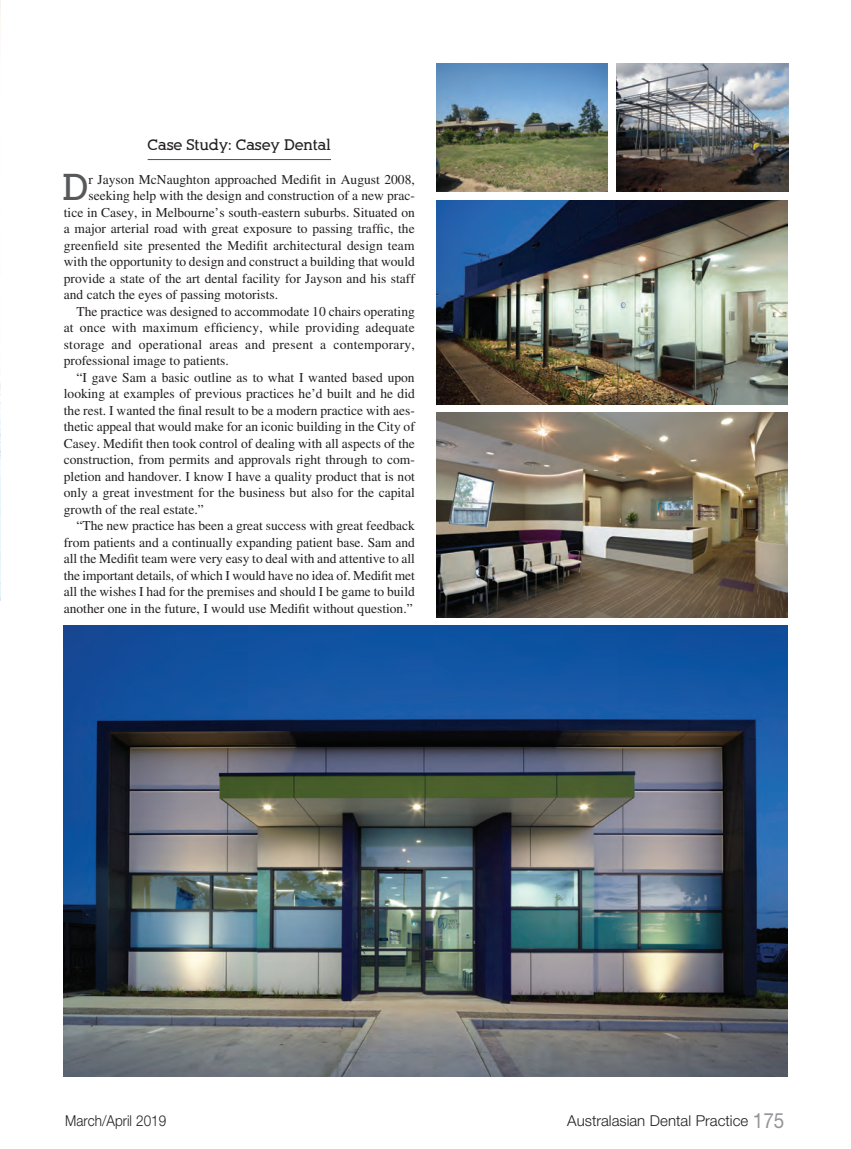
<style>
.page{position:relative;width:851px;height:1149px;background:#fff}
.page>*{position:absolute;margin:0;border:0;box-sizing:border-box;transform-origin:0 0}
.t1{font:700 36.6px "Alexandria FLF";color:#57585a}
.t2{font:300 15px "Helvetica Neue";color:#231f20}
.t3{font:700 15px "Alexandria FLF";color:#231f20}
.t4{font:300 15px "Helvetica Neue";color:#231f20;scale:.9 1}
.t5{font:13.5px "Times";color:#231f20}
.t6{font:13.5px "Times";letter-spacing:.02em;color:#231f20}
.s1{font-weight:400;font-size:21px;color:#939598}
</style>
<div class="page">
<hr style="left:148px;top:159px;width:183px;height:1px;background:#57585a">
<img style="left:0;top:0;width:1px;height:600px">
<img style="left:64px;top:625px;width:723px;height:451px">
<img style="left:436px;top:412px;width:351px;height:205px">
<img style="left:436px;top:200px;width:351px;height:204px">
<img style="left:436px;top:64px;width:171px;height:127px">
<img style="left:617px;top:64px;width:171px;height:127px">
<p class="t3" style="left:148px;top:137px;width:185px">Case Study: Casey Dental</p>
<h1 class="t1" style="left:62px;top:168px;width:28px">D</h1>
<p class="t5" style="left:89px;top:174px;width:327px">r Jayson McNaughton approached Medifit in August 2008,</p>
<p class="t5" style="left:89px;top:190px;width:328px">seeking help with the design and construction of a new prac-</p>
<p class="t5" style="left:64px;top:207px;width:352px">tice in Casey, in Melbourne’s south-eastern suburbs. Situated on</p>
<p class="t5" style="left:64px;top:223px;width:352px">a major arterial road with great exposure to passing traffic, the</p>
<p class="t5" style="left:64px;top:240px;width:352px">greenfield site presented the Medifit architectural design team</p>
<p class="t5" style="left:64px;top:256px;width:352px">with the opportunity to design and construct a building that would</p>
<p class="t5" style="left:64px;top:273px;width:352px">provide a state of the art dental facility for Jayson and his staff</p>
<p class="t5" style="left:64px;top:289px;width:216px">and catch the eyes of passing motorists.</p>
<p class="t5" style="left:77px;top:306px;width:340px">The practice was designed to accommodate 10 chairs operating</p>
<p class="t5" style="left:64px;top:322px;width:352px">at once with maximum efficiency, while providing adequate</p>
<p class="t6" style="left:64px;top:339px;width:352px">storage and operational areas and present a contemporary,</p>
<p class="t5" style="left:64px;top:355px;width:166px">professional image to patients.</p>
<p class="t5" style="left:77px;top:372px;width:339px">“I gave Sam a basic outline as to what I wanted based upon</p>
<p class="t5" style="left:64px;top:388px;width:352px">looking at examples of previous practices he’d built and he did</p>
<p class="t5" style="left:64px;top:405px;width:352px">the rest. I wanted the final result to be a modern practice with aes-</p>
<p class="t5" style="left:64px;top:421px;width:352px">thetic appeal that would make for an iconic building in the City of</p>
<p class="t5" style="left:64px;top:438px;width:352px">Casey. Medifit then took control of dealing with all aspects of the</p>
<p class="t5" style="left:64px;top:454px;width:352px">construction, from permits and approvals right through to com-</p>
<p class="t5" style="left:64px;top:471px;width:352px">pletion and handover. I know I have a quality product that is not</p>
<p class="t5" style="left:64px;top:487px;width:352px">only a great investment for the business but also for the capital</p>
<p class="t5" style="left:64px;top:504px;width:141px">growth of the real estate.”</p>
<p class="t5" style="left:77px;top:520px;width:339px">“The new practice has been a great success with great feedback</p>
<p class="t5" style="left:64px;top:537px;width:352px">from patients and a continually expanding patient base. Sam and</p>
<p class="t5" style="left:64px;top:553px;width:352px">all the Medifit team were very easy to deal with and attentive to all</p>
<p class="t5" style="left:64px;top:570px;width:352px">the important details, of which I would have no idea of. Medifit met</p>
<p class="t5" style="left:64px;top:586px;width:352px">all the wishes I had for the premises and should I be game to build</p>
<p class="t5" style="left:64px;top:603px;width:350px">another one in the future, I would use Medifit without question.”</p>
<p class="t4" style="left:65px;top:1115px;width:114px">March/April 2019</p>
<p class="t2" style="left:567px;top:1115px;width:218px">Australasian Dental Practice <span class="s1">175</span></p>
</div>
